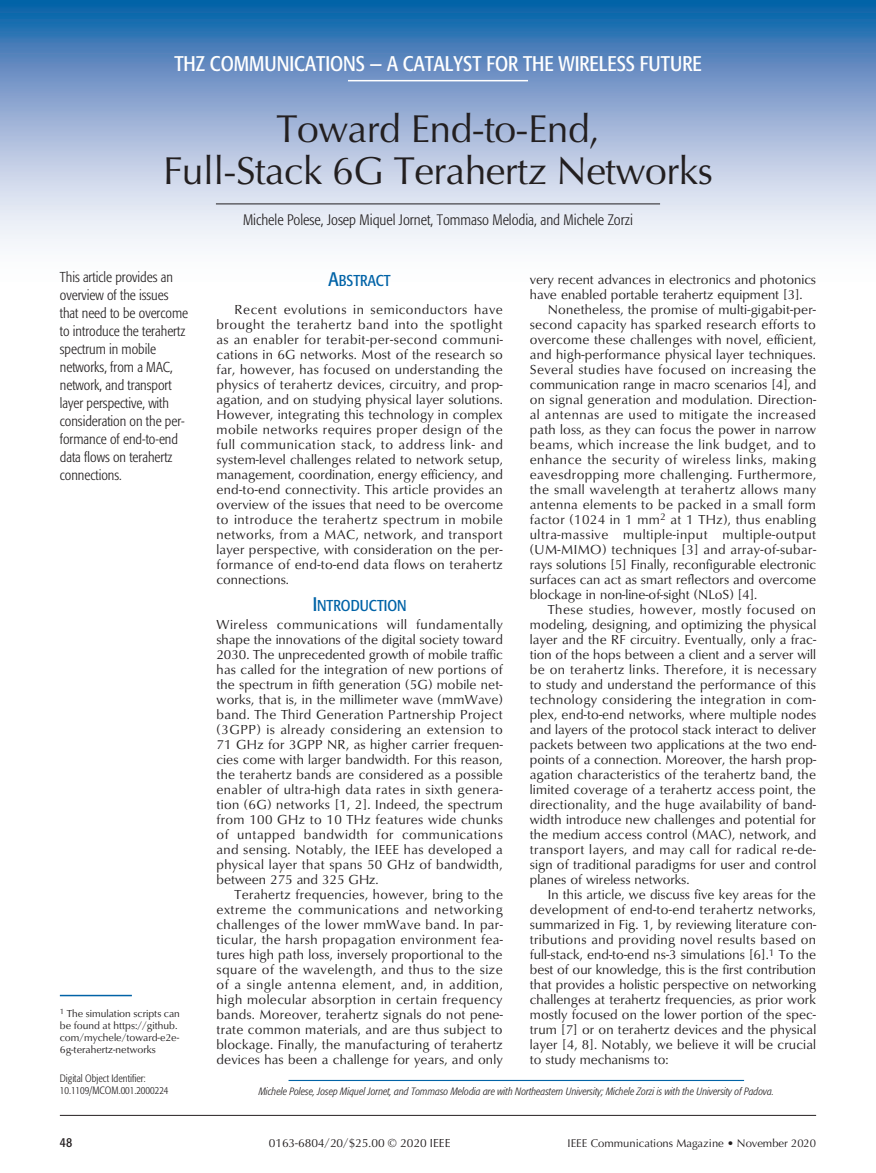
<style>
.page{position:relative;width:876px;height:1173px;background:#fff}
.page>*{position:absolute;margin:0;border:0;box-sizing:border-box;transform-origin:0 0}
.t1{font:39px/42px "Optima";letter-spacing:-.015em;color:#231f20;text-align:center}
.t2{font:condensed 21px "Formata";color:#fff}
.t3{font:15.6px "Formata Condensed SC800";color:#0163a7}
.t4{font:300 condensed 15px "Formata";color:#231f20}
.t5{font:300 condensed 14.25px/18px "Formata";color:#231f20}
.t6{font:13.5px/15px "Classico URW";letter-spacing:.015em;color:#231f20;text-align:justify}
.t7{font:13.5px "Classico URW";letter-spacing:.035em;color:#231f20}
.t8{font:13.5px "Classico URW";letter-spacing:.04em;color:#231f20}
.t9{font:13.5px "Formata Condensed SC800";color:#231f20}
.t10{font:12px "Classico URW Reg SC800";color:#231f20}
.t11{font:11.25px "Optima";color:#231f20}
.t12{font:italic 300 condensed 10.5px "Formata";color:#231f20}
.t13{font:10.5px/12px "Classico URW";color:#231f20}
.t14{font:300 condensed 10.5px/12px "Formata";color:#231f20}
.s1{font-size:19.5px}
</style>
<div class="page">
<hr style="left:60px;top:1115px;width:756px;height:1px;background:#231f20">
<svg style="left:0;top:0;width:876px;height:245px;background:#92b0d4"></svg>
<hr style="left:216px;top:203px;width:444px;height:1px;background:#231f20">
<hr style="left:348px;top:80px;width:180px;height:1px;background:#fff">
<hr style="left:288px;top:1080px;width:456px;height:1px;background:#0163a7">
<hr style="left:60px;top:995px;width:72px;height:1px;background:#0163a7">
<h2 class="t2" style="left:174px;top:51px;width:528px">THZ COMMUNICATIONS — A CATALYST FOR THE WIRELESS FUTURE</h2>
<h1 class="t1" style="left:163px;top:108px;width:551px">Toward End-to-End,<br>Full-Stack 6G Terahertz Networks</h1>
<p class="t5" style="left:60px;top:268px;width:130px">This article provides an overview of the issues that need to be overcome to introduce the terahertz spectrum in mobile networks, from a MAC, network, and transport layer perspective, with consideration on the per&shy;formance of end-to-end data flows on terahertz connections.</p>
<p class="t13" style="left:60px;top:1006px;width:121px"><sup>1</sup> The simulation scripts can be found at https://github. com/mychele/toward-e2e-<br>6g-terahertz-networks</p>
<p class="t14" style="left:60px;top:1072px;width:110px">Digital Object Identifier:<br>10.1109/MCOM.001.2000224</p>
<p class="t4" style="left:243px;top:211px;width:391px">Michele Polese, Josep Miquel Jornet, Tommaso Melodia, and Michele Zorzi</p>
<p class="t3" style="left:328px;top:271px;width:64px"><span class="s1">A</span>BSTRACT</p>
<p class="t6" style="left:216px;top:301px;width:288px;text-indent:18px">Recent evolutions in semiconductors have brought the terahertz band into the spotlight as an enabler for terabit-per-second communi&shy;cations in 6G networks. Most of the research so far, however, has focused on understanding the physics of terahertz devices, circuitry, and prop&shy;agation, and on studying physical layer solutions.<br>However, integrating this technology in complex mobile networks requires proper design of the full communication stack, to address link- and system-level challenges related to network setup, management, coordination, energy efficiency, and end-to-end connectivity. This article provides an overview of the issues that need to be overcome to introduce the terahertz spectrum in mobile networks, from a MAC, network, and transport layer perspective, with consideration on the per&shy;formance of end-to-end data flows on terahertz connections.</p>
<p class="t3" style="left:313px;top:596px;width:95px"><span class="s1">I</span>NTRODUCTION</p>
<p class="t6" style="left:216px;top:616px;width:288px">Wireless communications will fundamentally shape the innovations of the digital society toward 2030. The unprecedented growth of mobile traffic has called for the integration of new portions of the spectrum in fifth generation (5G) mobile net&shy;works, that is, in the millimeter wave (mmWave) band. The Third Generation Partnership Project (3GPP) is already considering an extension to 71 GHz for 3GPP NR, as higher carrier frequen&shy;cies come with larger bandwidth. For this reason, the terahertz bands are considered as a possible enabler of ultra-high data rates in sixth genera&shy;tion (6G) networks [1, 2]. Indeed, the spectrum from 100 GHz to 10 THz features wide chunks of untapped bandwidth for communications and sensing. Notably, the IEEE has developed a physical layer that spans 50 GHz of bandwidth, between 275 and 325 GHz.</p>
<p class="t6" style="left:216px;top:886px;width:288px;text-indent:18px">Terahertz frequencies, however, bring to the extreme the communications and networking challenges of the lower mmWave band. In par&shy;ticular, the harsh propagation environment fea&shy;tures high path loss, inversely proportional to the square of the wavelength, and thus to the size of a single antenna element, and, in addition, high molecular absorption in certain frequency bands. Moreover, terahertz signals do not pene&shy;trate common materials, and are thus subject to blockage. Finally, the manufacturing of terahertz devices has been a challenge for years, and only</p>
<p class="t6" style="left:530px;top:271px;width:288px">very recent advances in electronics and photonics</p>
<p class="t6" style="left:530px;top:286px;width:274px">have enabled portable terahertz equipment [3].</p>
<p class="t6" style="left:548px;top:301px;width:270px">Nonetheless, the promise of multi-gigabit-per-</p>
<p class="t6" style="left:530px;top:316px;width:287px">second capacity has sparked research efforts to</p>
<p class="t6" style="left:530px;top:331px;width:288px">overcome these challenges with novel, efficient,</p>
<p class="t6" style="left:530px;top:346px;width:288px">and high-performance physical layer techniques.</p>
<p class="t6" style="left:530px;top:361px;width:288px">Several studies have focused on increasing the</p>
<p class="t6" style="left:530px;top:376px;width:288px">communication range in macro scenarios [4], and</p>
<p class="t6" style="left:530px;top:391px;width:288px">on signal generation and modulation. Direction-</p>
<p class="t7" style="left:530px;top:404px;width:288px">al antennas are used to mitigate the increased</p>
<p class="t6" style="left:530px;top:421px;width:288px">path loss, as they can focus the power in narrow</p>
<p class="t7" style="left:530px;top:434px;width:287px">beams, which increase the link budget, and to</p>
<p class="t7" style="left:530px;top:449px;width:288px">enhance the security of wireless links, making</p>
<p class="t6" style="left:530px;top:466px;width:288px">eavesdropping more challenging. Furthermore,</p>
<p class="t7" style="left:530px;top:479px;width:288px">the small wavelength at terahertz allows many</p>
<p class="t6" style="left:530px;top:496px;width:288px">antenna elements to be packed in a small form</p>
<p class="t6" style="left:530px;top:511px;width:288px">factor (1024 in 1 mm<sup>2</sup> at 1 THz), thus enabling</p>
<p class="t7" style="left:530px;top:525px;width:288px">ultra-massive multiple-input multiple-output</p>
<p class="t6" style="left:530px;top:541px;width:288px">(UM-MIMO) techniques [3] and array-of-subar-</p>
<p class="t6" style="left:530px;top:556px;width:288px">rays solutions [5] Finally, reconfigurable electronic</p>
<p class="t6" style="left:530px;top:571px;width:288px">surfaces can act as smart reflectors and overcome</p>
<p class="t6" style="left:530px;top:586px;width:229px">blockage in non-line-of-sight (NLoS) [4].</p>
<p class="t8" style="left:548px;top:600px;width:270px">These studies, however, mostly focused on</p>
<p class="t6" style="left:530px;top:616px;width:288px">modeling, designing, and optimizing the physical</p>
<p class="t6" style="left:530px;top:631px;width:288px">layer and the RF circuitry. Eventually, only a frac-</p>
<p class="t6" style="left:530px;top:646px;width:288px">tion of the hops between a client and a server will</p>
<p class="t6" style="left:530px;top:661px;width:288px">be on terahertz links. Therefore, it is necessary</p>
<p class="t6" style="left:530px;top:676px;width:287px">to study and understand the performance of this</p>
<p class="t6" style="left:530px;top:691px;width:287px">technology considering the integration in com-</p>
<p class="t6" style="left:530px;top:706px;width:288px">plex, end-to-end networks, where multiple nodes</p>
<p class="t6" style="left:530px;top:721px;width:288px">and layers of the protocol stack interact to deliver</p>
<p class="t6" style="left:530px;top:736px;width:288px">packets between two applications at the two end-</p>
<p class="t6" style="left:530px;top:751px;width:288px">points of a connection. Moreover, the harsh prop-</p>
<p class="t6" style="left:530px;top:766px;width:288px">agation characteristics of the terahertz band, the</p>
<p class="t6" style="left:530px;top:781px;width:287px">limited coverage of a terahertz access point, the</p>
<p class="t6" style="left:530px;top:796px;width:288px">directionality, and the huge availability of band-</p>
<p class="t6" style="left:530px;top:811px;width:288px">width introduce new challenges and potential for</p>
<p class="t6" style="left:530px;top:826px;width:288px">the medium access control (MAC), network, and</p>
<p class="t7" style="left:530px;top:839px;width:288px">transport layers, and may call for radical re-de-</p>
<p class="t6" style="left:530px;top:856px;width:288px">sign of traditional paradigms for user and control</p>
<p class="t6" style="left:530px;top:871px;width:161px">planes of wireless networks.</p>
<p class="t6" style="left:548px;top:886px;width:269px">In this article, we discuss five key areas for the</p>
<p class="t6" style="left:530px;top:901px;width:288px">development of end-to-end terahertz networks,</p>
<p class="t6" style="left:530px;top:916px;width:288px">summarized in Fig. 1, by reviewing literature con-</p>
<p class="t6" style="left:530px;top:931px;width:288px">tributions and providing novel results based on</p>
<p class="t6" style="left:530px;top:946px;width:288px">full-stack, end-to-end ns-3 simulations [6].<sup>1</sup> To the</p>
<p class="t6" style="left:530px;top:961px;width:288px">best of our knowledge, this is the first contribution</p>
<p class="t6" style="left:530px;top:976px;width:288px">that provides a holistic perspective on networking</p>
<p class="t6" style="left:530px;top:991px;width:287px">challenges at terahertz frequencies, as prior work</p>
<p class="t6" style="left:530px;top:1006px;width:288px">mostly focused on the lower portion of the spec-</p>
<p class="t6" style="left:530px;top:1021px;width:288px">trum [7] or on terahertz devices and the physical</p>
<p class="t6" style="left:530px;top:1036px;width:288px">layer [4, 8]. Notably, we believe it will be crucial</p>
<p class="t6" style="left:530px;top:1051px;width:140px">to study mechanisms to:</p>
<p class="t12" style="left:259px;top:1085px;width:517px">Michele Polese, Josep Miquel Jornet, and Tommaso Melodia are with Northeastern University; Michele Zorzi is with the University of Padova.</p>
<p class="t9" style="left:60px;top:1134px;width:14px">48</p>
<p class="t10" style="left:269px;top:1134px;width:183px">0163-6804/20/$25.00 © 2020 IEEE</p>
<p class="t11" style="left:567px;top:1136px;width:250px">IEEE Communications Magazine • November 2020</p>
</div>
